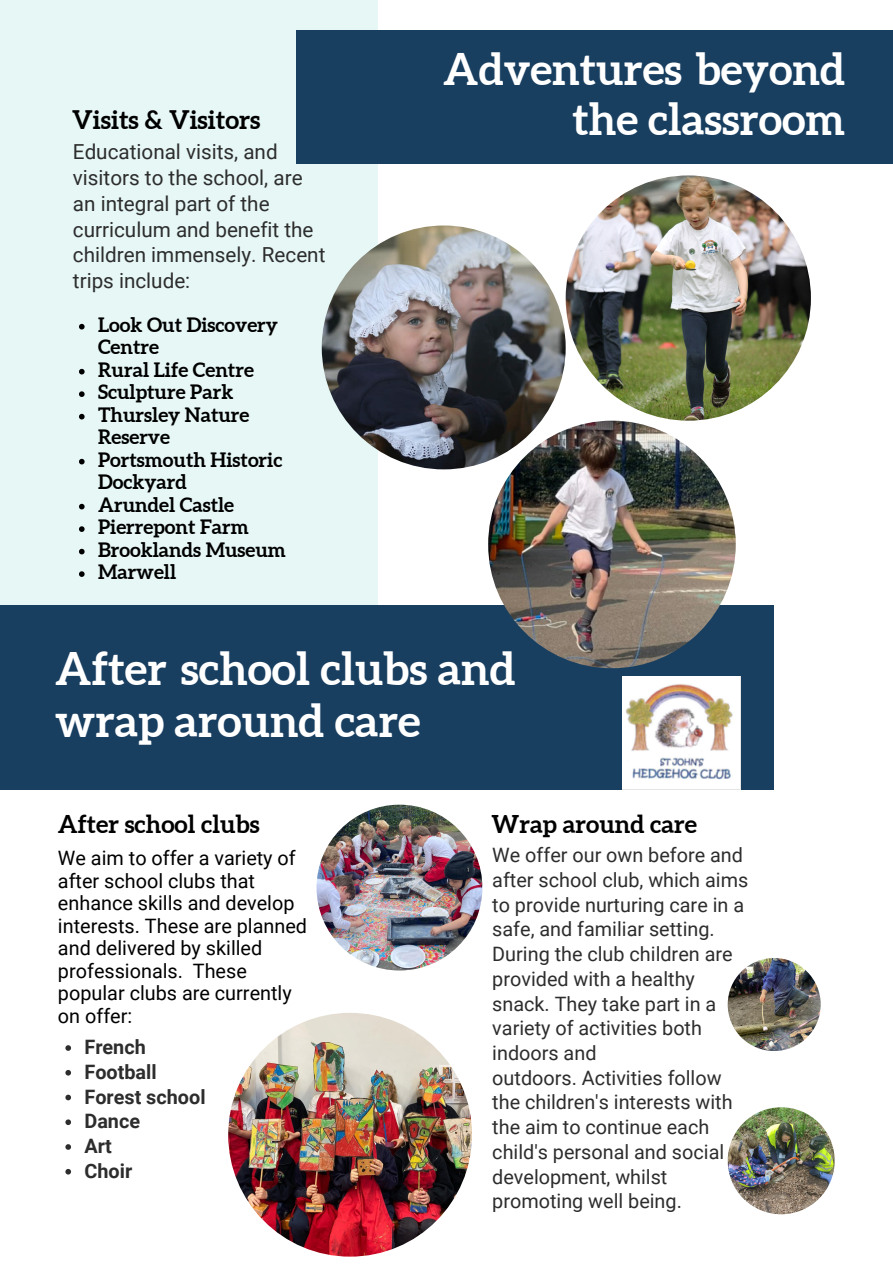
<style>
.page{position:relative;width:893px;height:1264px;background:#fff}
.page>*{position:absolute;margin:0;border:0;box-sizing:border-box;transform-origin:0 0}
.t1{font:700 44.85px/52.2px "Aleo";color:#fff}
.t2{font:700 43.65px/50.7px "Aleo";color:#fff;text-align:right}
.t3{font:700 25.65px "Aleo";color:#000}
.t4{font:700 24.6px "Aleo";color:#000}
.t5{font:700 24.45px "Aleo";color:#000}
.t6{font:20.7px/25.8px "Roboto";color:#2d2d2d}
.t7{font:19.8px/24.8px "Roboto";color:#2d2d2d}
.t8{font:19.8px/22.5px "Roboto";color:#000}
.t9{font:700 19.8px/22.5px "Aleo";color:#000}
.t10{font:700 19.8px "Roboto";color:#2d2d2d}
</style>
<div class="page">
<div style="left:0;top:0;width:377px;height:735px;background:#e6f7f6"></div>
<div style="left:296px;top:31px;width:596px;height:132px;background:#183e60"></div>
<img style="left:322px;top:225px;width:243px;height:244px;border-radius:50%">
<div style="left:0;top:605px;width:773px;height:185px;background:#183e60"></div>
<svg style="left:65px;top:1045px;width:6px;height:5px"></svg>
<svg style="left:65px;top:1070px;width:6px;height:5px"></svg>
<svg style="left:65px;top:1094px;width:6px;height:6px"></svg>
<svg style="left:65px;top:1119px;width:6px;height:6px"></svg>
<svg style="left:65px;top:1144px;width:6px;height:5px"></svg>
<svg style="left:65px;top:1168px;width:6px;height:6px"></svg>
<img style="left:622px;top:676px;width:118px;height:114px">
<img style="left:316px;top:804px;width:166px;height:166px;border-radius:50%">
<img style="left:228px;top:1012px;width:244px;height:244px;border-radius:50%">
<img style="left:727px;top:1107px;width:107px;height:107px;border-radius:50%">
<img style="left:565px;top:175px;width:245px;height:245px;border-radius:50%">
<img style="left:488px;top:420px;width:247px;height:248px;border-radius:50%">
<img style="left:727px;top:958px;width:93px;height:93px;border-radius:50%">
<svg style="left:79px;top:324px;width:6px;height:5px"></svg>
<svg style="left:79px;top:369px;width:6px;height:5px"></svg>
<svg style="left:79px;top:391px;width:6px;height:6px"></svg>
<svg style="left:79px;top:414px;width:6px;height:5px"></svg>
<svg style="left:79px;top:459px;width:6px;height:5px"></svg>
<svg style="left:79px;top:504px;width:6px;height:5px"></svg>
<svg style="left:79px;top:526px;width:6px;height:6px"></svg>
<svg style="left:79px;top:549px;width:6px;height:5px"></svg>
<svg style="left:79px;top:571px;width:6px;height:6px"></svg>
<p class="t3" style="left:72px;top:104px;width:190px">Visits &amp; Visitors</p>
<p class="t6" style="left:73px;top:139px;width:231px">Educational visits, and visitors to the school, are an integral part of the</p>
<p class="t6" style="left:73px;top:216px;width:254px">curriculum and benefit the children immensely. Recent trips include:</p>
<p class="t9" style="left:98px;top:313px;width:181px">Look Out Discovery<br>Centre</p>
<p class="t9" style="left:98px;top:358px;width:157px">Rural Life Centre</p>
<p class="t9" style="left:98px;top:380px;width:137px">Sculpture Park</p>
<p class="t9" style="left:98px;top:403px;width:153px">Thursley Nature<br>Reserve</p>
<p class="t9" style="left:98px;top:448px;width:186px">Portsmouth Historic<br>Dockyard</p>
<p class="t9" style="left:98px;top:493px;width:138px">Arundel Castle</p>
<p class="t9" style="left:98px;top:515px;width:152px">Pierrepont Farm</p>
<p class="t9" style="left:98px;top:538px;width:189px">Brooklands Museum</p>
<p class="t9" style="left:98px;top:560px;width:80px">Marwell</p>
<p class="t2" style="left:443px;top:43px;width:403px">Adventures beyond the classroom</p>
<p class="t1" style="left:55px;top:642px;width:461px">After school clubs and wrap around care</p>
<p class="t4" style="left:58px;top:810px;width:203px">After school clubs</p>
<p class="t8" style="left:58px;top:847px;width:250px">We aim to offer a variety of after school clubs that enhance skills and develop interests. These are planned and delivered by skilled professionals. These popular clubs are currently on offer:</p>
<p class="t10" style="left:84px;top:1035px;width:63px">French</p>
<p class="t10" style="left:84px;top:1060px;width:74px">Football</p>
<p class="t10" style="left:84px;top:1085px;width:123px">Forest school</p>
<p class="t10" style="left:84px;top:1110px;width:57px">Dance</p>
<p class="t10" style="left:84px;top:1134px;width:29px">Art</p>
<p class="t10" style="left:84px;top:1159px;width:49px">Choir</p>
<p class="t5" style="left:491px;top:810px;width:207px">Wrap around care</p>
<p class="t7" style="left:492px;top:843px;width:257px">We offer our own before and after school club, which aims to provide nurturing care in a safe, and familiar setting.</p>
<p class="t7" style="left:492px;top:941px;width:242px">During the club children are provided with a healthy snack. They take part in a variety of activities both indoors and<br>outdoors. Activities follow the children's interests with the aim to continue each child's personal and social development, whilst promoting well being.</p>
</div>
